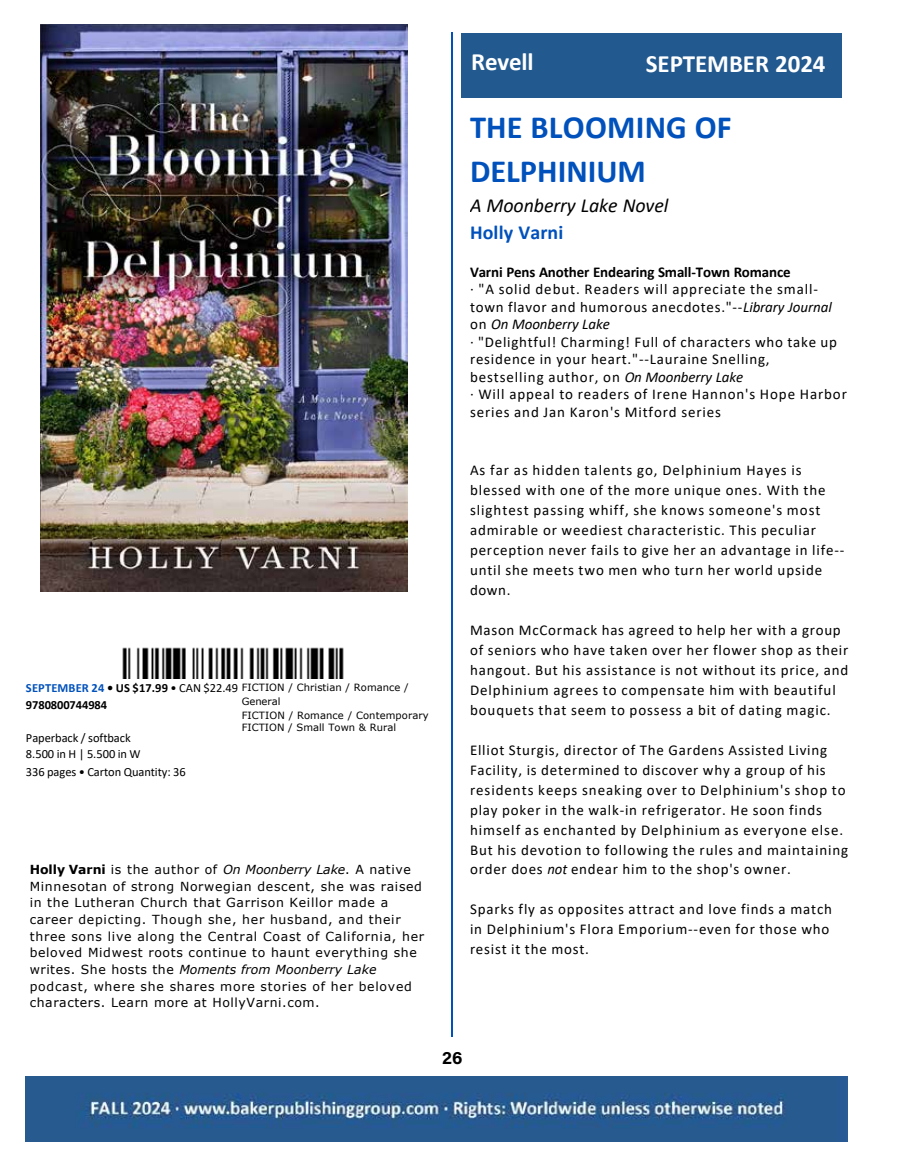
<style>
.page{position:relative;width:918px;height:1175px;background:#fff}
.page>*{position:absolute;margin:0;border:0;box-sizing:border-box;transform-origin:0 0}
.t1{font:700 32.4px/43.7px "Calibri";letter-spacing:.005em;color:#0051bc}
.t2{font:700 24.9px "Calibri";letter-spacing:-.005em;color:#fff}
.t3{font:italic 19.95px "Calibri";letter-spacing:-.005em;color:#000}
.t4{font:700 19.95px "Calibri";letter-spacing:.01em;color:#0051bc}
.t5{font:18px "Acumin Variable Concept";color:#000}
.t6{font:15px/20px "Calibri";letter-spacing:.055em;color:#000}
.t7{font:700 15px "Calibri";letter-spacing:-.01em;color:#000}
.t8{font:12.45px/16.2px "Verdana";letter-spacing:.055em;color:#000}
.t9{font:12.45px/16.2px "Calibri";letter-spacing:-.005em;color:#000}
.t10{font:700 12.45px/16.2px "Calibri";color:#000}
.t11{font:10.05px/13.6px "Verdana";letter-spacing:.005em;color:#000}
.s1{font-style:italic}
.s2{color:#0051bc}
.s3{font-weight:400}
.s4{font-weight:700}
</style>
<div class="page">
<img style="left:41px;top:25px;width:367px;height:566px">
<img style="left:122px;top:647px;width:222px;height:31px">
<hr style="left:451px;top:32px;width:2px;height:1004px;background:#0051bc">
<div style="left:461px;top:33px;width:381px;height:64px;background:#22598f"></div>
<img style="left:26px;top:1076px;width:822px;height:65px">
<h2 class="t2" style="left:471px;top:44px;width:64px">Revell</h2>
<h2 class="t2" style="left:646px;top:46px;width:181px">SEPTEMBER 2024</h2>
<h1 class="t1" style="left:470px;top:105px;width:263px">THE BLOOMING OF<br>DELPHINIUM</h1>
<h3 class="t3" style="left:470px;top:191px;width:200px">A Moonberry Lake Novel</h3>
<h3 class="t4" style="left:470px;top:219px;width:95px">Holly Varni</h3>
<p class="t7" style="left:470px;top:261px;width:322px">Varni Pens Another Endearing Small-Town Romance</p>
<p class="t6" style="left:470px;top:280px;width:378px;line-height:17.4px">· "A solid debut. Readers will appreciate the small&shy;town flavor and humorous anecdotes."--<span class="s1">Library Journal </span>on <span class="s1">On Moonberry Lake<br></span>· "Delightful! Charming! Full of characters who take up residence in your heart."--Lauraine Snelling, bestselling author, on <span class="s1">On Moonberry Lake<br></span>· Will appeal to readers of Irene Hannon's Hope Harbor series and Jan Karon's Mitford series</p>
<p class="t10" style="left:26px;top:680px;width:214px"><span class="s2">SEPTEMBER 24</span> • US $17.99 <span class="s3">• CAN $22.49<br></span>9780800744984</p>
<p class="t9" style="left:26px;top:729px;width:116px">Paperback / softback<br>8.500 in H | 5.500 in W</p>
<p class="t9" style="left:26px;top:763px;width:161px">336 pages • Carton Quantity: 36</p>
<p class="t11" style="left:242px;top:680px;width:188px">FICTION / Christian / Romance /<br>General<br>FICTION / Romance / Contemporary</p>
<p class="t11" style="left:242px;top:720px;width:156px">FICTION / Small Town &amp; Rural</p>
<p class="t8" style="left:30px;top:861px;width:394px"><span class="s4">Holly Varni</span> is the author of <span class="s1">On Moonberry Lake</span>. A native<br>Minnesotan of strong Norwegian descent, she was raised in the Lutheran Church that Garrison Keillor made a</p>
<p class="t8" style="left:30px;top:911px;width:396px">career depicting. Though she, her husband, and their three sons live along the Central Coast of California, her beloved Midwest roots continue to haunt everything she</p>
<p class="t8" style="left:30px;top:961px;width:384px">writes. She hosts the <span class="s1">Moments from Moonberry Lake </span>podcast, where she shares more stories of her beloved characters. Learn more at HollyVarni.com.</p>
<p class="t6" style="left:470px;top:460px;width:376px">As far as hidden talents go, Delphinium Hayes is blessed with one of the more unique ones. With the slightest passing whiff, she knows someone's most admirable or weediest characteristic. This peculiar perception never fails to give her an advantage in life-- until she meets two men who turn her world upside down.</p>
<p class="t6" style="left:470px;top:619px;width:380px">Mason McCormack has agreed to help her with a group of seniors who have taken over her flower shop as their hangout. But his assistance is not without its price, and Delphinium agrees to compensate him with beautiful bouquets that seem to possess a bit of dating magic.</p>
<p class="t6" style="left:470px;top:739px;width:380px">Elliot Sturgis, director of The Gardens Assisted Living Facility, is determined to discover why a group of his residents keeps sneaking over to Delphinium's shop to play poker in the walk-in refrigerator. He soon finds himself as enchanted by Delphinium as everyone else.<br>But his devotion to following the rules and maintaining order does <span class="s1">not</span> endear him to the shop's owner.</p>
<p class="t6" style="left:470px;top:899px;width:364px">Sparks fly as opposites attract and love finds a match in Delphinium's Flora Emporium--even for those who resist it the most.</p>
<p class="t5" style="left:442px;top:1045px;width:22px">26</p>
</div>
